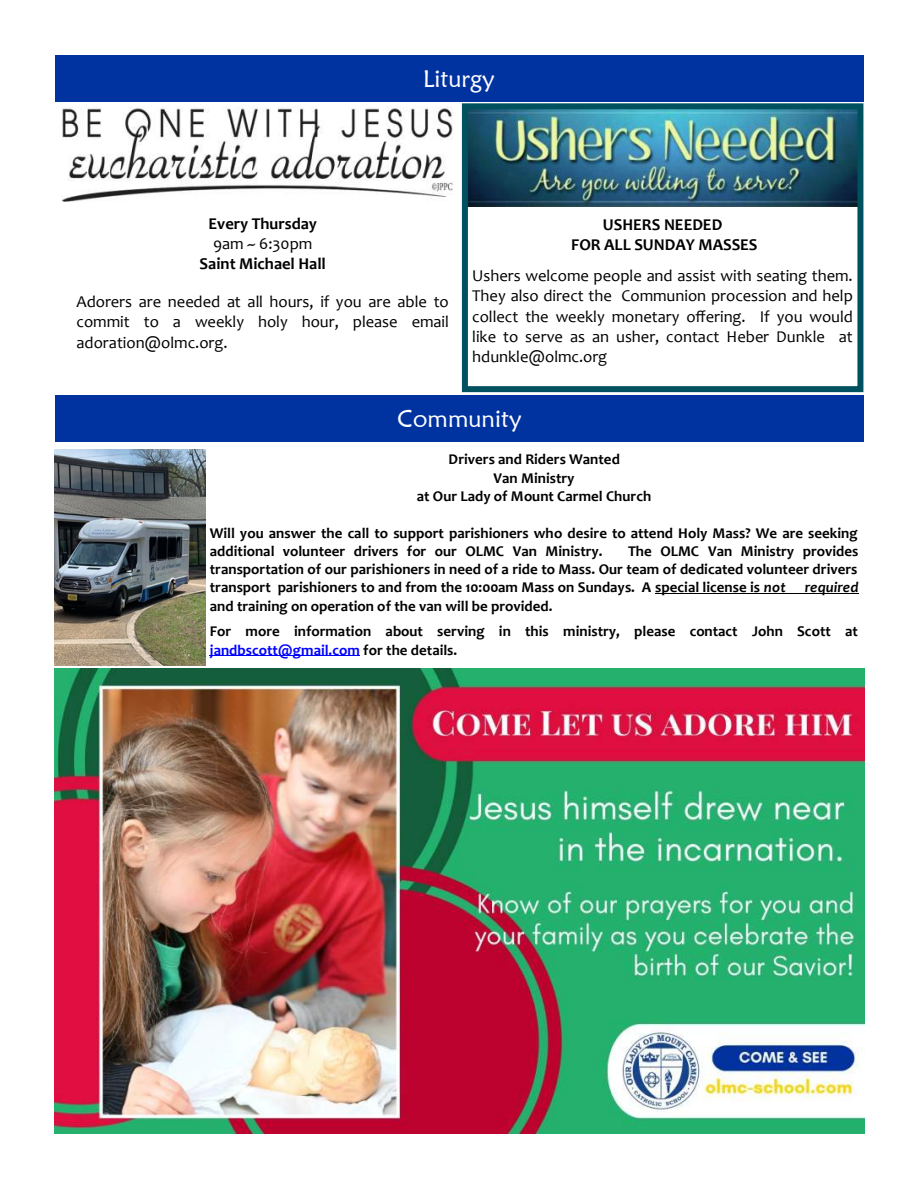
<style>
.page{position:relative;width:918px;height:1188px;background:#fff}
.page>*{position:absolute;margin:0;border:0;box-sizing:border-box;transform-origin:0 0}
.t1{font:24px "Maiandra GD";color:#fff}
.t2{font:16.65px "Candara";color:#000}
.t3{font:16.5px/20.1px "Candara";color:#000}
.t4{font:700 16.5px "Candara";color:#000}
.t5{font:700 15px/18.3px "Candara";color:#000}
.t6{font:italic 700 15px "Candara";color:#000}
.s1{font-style:italic}
.s2{color:#00f}
</style>
<div class="page">
<div style="left:55px;top:55px;width:808px;height:47px;background:#0033a0"></div>
<hr style="left:655px;top:593px;width:204px;height:1px;background:#000">
<hr style="left:210px;top:656px;width:150px;height:1px;background:#00f">
<img style="left:54px;top:449px;width:152px;height:216px">
<img style="left:54px;top:669px;width:811px;height:465px">
<img style="left:61px;top:107px;width:392px;height:95px">
<img style="left:469px;top:110px;width:387px;height:96px">
<div style="left:462px;top:103px;width:401px;height:289px;border:6px solid #00515f"></div>
<div style="left:55px;top:395px;width:809px;height:47px;background:#0033a0"></div>
<p class="t1" style="left:423px;top:64px;width:73px">Liturgy</p>
<p class="t4" style="left:208px;top:217px;width:110px">Every Thursday</p>
<p class="t3" style="left:213px;top:235px;width:101px">9am ~ 6:30pm</p>
<p class="t4" style="left:200px;top:257px;width:128px">Saint Michael Hall</p>
<p class="t2" style="left:76px;top:295px;width:374px">Adorers are needed at all hours, if you are able to</p>
<p class="t3" style="left:76px;top:314px;width:374px">commit to a weekly holy hour, please email adoration@olmc.org.</p>
<p class="t4" style="left:603px;top:218px;width:121px">USHERS NEEDED</p>
<p class="t4" style="left:571px;top:238px;width:188px">FOR ALL SUNDAY MASSES</p>
<p class="t3" style="left:472px;top:267px;width:382px;text-align:justify">Ushers welcome people and assist with seating them.<br>They also direct the Communion procession and help collect the weekly monetary offering. If you would like to serve as an usher, contact Heber Dunkle at hdunkle@olmc.org</p>
<p class="t1" style="left:398px;top:404px;width:126px">Community</p>
<p class="t5" style="left:449px;top:452px;width:173px">Drivers and Riders Wanted</p>
<p class="t5" style="left:494px;top:470px;width:82px">Van Ministry</p>
<p class="t5" style="left:417px;top:488px;width:236px">at Our Lady of Mount Carmel Church</p>
<p class="t5" style="left:210px;top:525px;width:649px">Will you answer the call to support parishioners who desire to attend Holy Mass? We are seeking additional volunteer drivers for our OLMC Van Ministry.</p>
<p class="t5" style="left:210px;top:543px;width:650px;text-align:justify;text-indent:418px">The OLMC Van Ministry provides transportation of our parishioners in need of a ride to Mass. Our team of dedicated volunteer drivers transport parishioners to and from the 10:00am Mass on Sundays. A special license is <span class="s1">not</span></p>
<p class="t6" style="left:805px;top:582px;width:55px">required</p>
<p class="t5" style="left:210px;top:598px;width:344px">and training on operation of the van will be provided.</p>
<p class="t5" style="left:210px;top:624px;width:650px">For more information about serving in this ministry, please contact John Scott at <span class="s2">jandbscott@gmail.com</span> for the details.</p>
</div>
